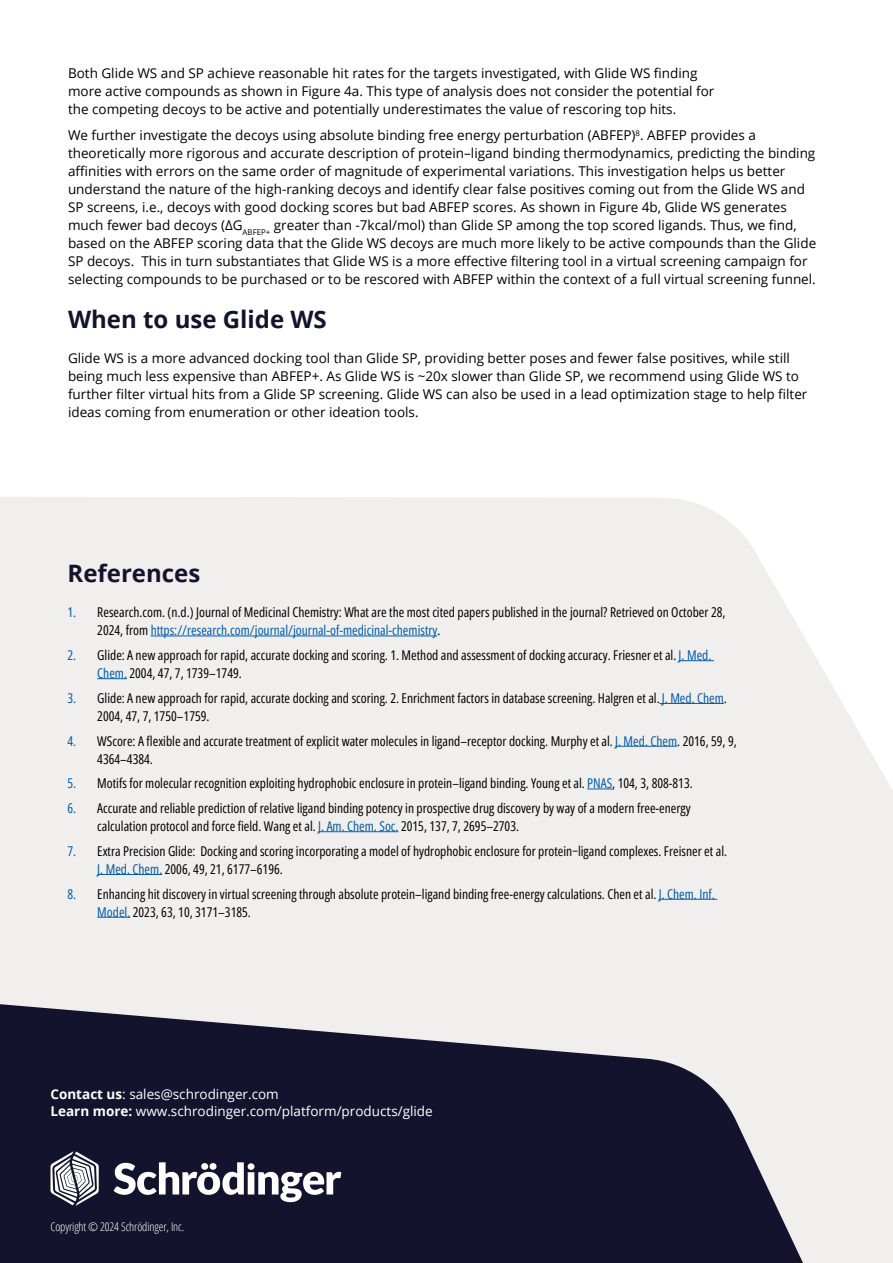
<style>
.page{position:relative;width:893px;height:1263px;background:#fff}
.page>*{position:absolute;margin:0;border:0;box-sizing:border-box;transform-origin:0 0}
.t1{font:700 24px "Open Sans";color:#13132e}
.t2{font:13.5px/18px "Open Sans";color:#000}
.t3{font:13.5px/18px "Open Sans Condensed";color:#000}
.t4{font:13.5px/17.5px "Open Sans";color:#fff}
.t5{font:300 condensed 12px "Open Sans";letter-spacing:-.01em;color:#fff}
.s1{color:#005baa}
.s2{font-weight:700}
</style>
<div class="page">
<div style="left:0;top:497px;width:893px;height:766px;background:#f1efed"></div>
<hr style="left:151px;top:636px;width:286px;height:1px;background:#005baa">
<hr style="left:679px;top:660px;width:35px;height:1px;background:#005baa">
<hr style="left:97px;top:678px;width:30px;height:1px;background:#005baa">
<hr style="left:659px;top:703px;width:65px;height:1px;background:#005baa">
<hr style="left:615px;top:746px;width:62px;height:1px;background:#005baa">
<svg style="left:587px;top:789px;width:25px;height:1px"></svg>
<hr style="left:318px;top:831px;width:81px;height:1px;background:#005baa">
<hr style="left:97px;top:874px;width:65px;height:1px;background:#005baa">
<hr style="left:659px;top:899px;width:58px;height:1px;background:#005baa">
<hr style="left:97px;top:917px;width:33px;height:1px;background:#005baa">
<svg style="left:0;top:989px;width:886px;height:274px;background:#5a596b"></svg>
<svg style="left:50px;top:1150px;width:326px;height:58px"></svg>
<p class="t2" style="left:68px;top:64px;width:648px">Both Glide WS and SP achieve reasonable hit rates for the targets investigated, with Glide WS finding more active compounds as shown in Figure 4a. This type of analysis does not consider the potential for the competing decoys to be active and potentially underestimates the value of rescoring top hits.</p>
<p class="t2" style="left:68px;top:126px;width:750px">We further investigate the decoys using absolute binding free energy perturbation (ABFEP)<sup>8</sup>. ABFEP provides a theoretically more rigorous and accurate description of protein–ligand binding thermodynamics, predicting the binding affinities with errors on the same order of magnitude of experimental variations. This investigation helps us better understand the nature of the high-ranking decoys and identify clear false positives coming out from the Glide WS and SP screens, i.e., decoys with good docking scores but bad ABFEP scores. As shown in Figure 4b, Glide WS generates much fewer bad decoys (ΔG<sub>ABFEP+</sub> greater than -7kcal/mol) than Glide SP among the top scored ligands. Thus, we find, based on the ABFEP scoring data that the Glide WS decoys are much more likely to be active compounds than the Glide SP decoys. This in turn substantiates that Glide WS is a more effective filtering tool in a virtual screening campaign for selecting compounds to be purchased or to be rescored with ABFEP within the context of a full virtual screening funnel.</p>
<h1 class="t1" style="left:68px;top:303px;width:260px">When to use Glide WS</h1>
<p class="t2" style="left:68px;top:349px;width:741px">Glide WS is a more advanced docking tool than Glide SP, providing better poses and fewer false positives, while still being much less expensive than ABFEP+. As Glide WS is ~20x slower than Glide SP, we recommend using Glide WS to further filter virtual hits from a Glide SP screening. Glide WS can also be used in a lead optimization stage to help filter ideas coming from enumeration or other ideation tools.</p>
<h1 class="t1" style="left:68px;top:557px;width:134px">References</h1>
<p class="t3" style="left:97px;top:603px;width:630px;text-indent:-30px"><span class="s1">1.</span> Research.com. (n.d.) Journal of Medicinal Chemistry: What are the most cited papers published in the journal? Retrieved on October 28,<br>2024, from <span class="s1">https://research.com/journal/journal-of-medicinal-chemistry</span>.</p>
<p class="t3" style="left:97px;top:646px;width:616px;text-indent:-30px"><span class="s1">2.</span> Glide: A new approach for rapid, accurate docking and scoring. 1. Method and assessment of docking accuracy. Friesner et al. <span class="s1">J. Med.<br>Chem.</span> 2004, 47, 7, 1739–1749.</p>
<p class="t3" style="left:97px;top:688px;width:631px;text-indent:-30px"><span class="s1">3.</span> Glide: A new approach for rapid, accurate docking and scoring. 2. Enrichment factors in database screening. Halgren et al. <span class="s1">J. Med. Chem</span>.<br>2004, 47, 7, 1750–1759.</p>
<p class="t3" style="left:97px;top:731px;width:641px;text-indent:-30px"><span class="s1">4.</span> WScore: A flexible and accurate treatment of explicit water molecules in ligand–receptor docking. Murphy et al. <span class="s1">J. Med. Chem</span>. 2016, 59, 9,<br>4364–4384.</p>
<p class="t3" style="left:67px;top:774px;width:627px"><span class="s1">5.</span> Motifs for molecular recognition exploiting hydrophobic enclosure in protein–ligand binding. Young et al. <span class="s1">PNAS</span>, 104, 3, 808-813.</p>
<p class="t3" style="left:97px;top:799px;width:595px;text-indent:-30px"><span class="s1">6.</span> Accurate and reliable prediction of relative ligand binding potency in prospective drug discovery by way of a modern free-energy calculation protocol and force field. Wang et al. <span class="s1">J. Am. Chem. Soc.</span> 2015, 137, 7, 2695–2703.</p>
<p class="t3" style="left:97px;top:841px;width:631px;text-indent:-30px"><span class="s1">7.</span> Extra Precision Glide: Docking and scoring incorporating a model of hydrophobic enclosure for protein−ligand complexes. Freisner et al.<br><span class="s1">J. Med. Chem.</span> 2006, 49, 21, 6177–6196.</p>
<p class="t3" style="left:97px;top:884px;width:619px;text-indent:-30px"><span class="s1">8.</span> Enhancing hit discovery in virtual screening through absolute protein–ligand binding free-energy calculations. Chen et al. <span class="s1">J. Chem. Inf.<br>Model.</span> 2023, 63, 10, 3171–3185.</p>
<p class="t4" style="left:50px;top:1084px;width:384px"><span class="s2">Contact us</span>: sales@schrodinger.com<br><span class="s2">Learn more:</span> www.schrodinger.com/platform/products/glide</p>
<p class="t5" style="left:50px;top:1218px;width:135px">Copyright © 2024 Schrödinger, Inc.</p>
</div>
